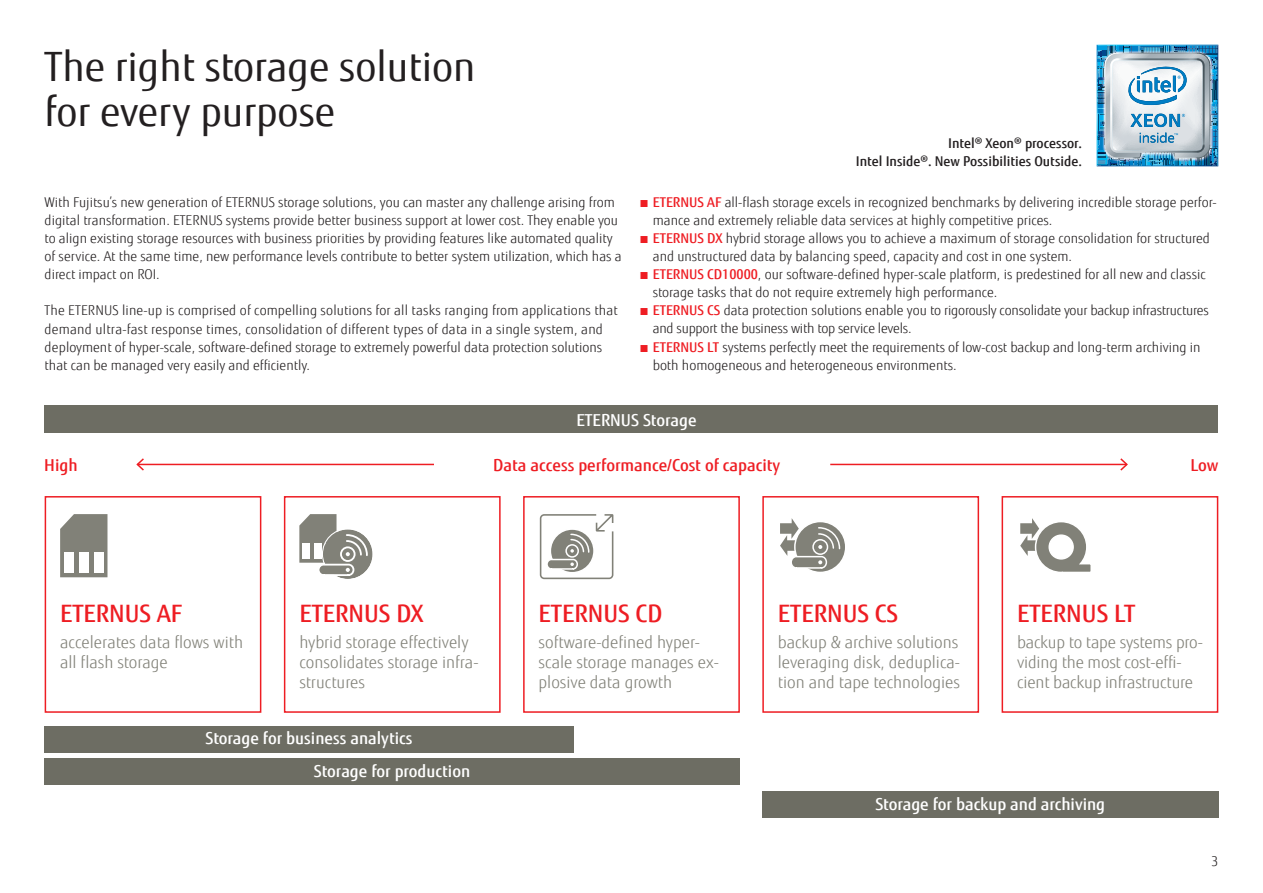
<style>
.page{position:relative;width:1263px;height:893px;background:#fff}
.page>*{position:absolute;margin:0;border:0;box-sizing:border-box;transform-origin:0 0}
.t1{font:40.5px/45.2px "Fujitsu Sans";color:#231f20}
.t2{font:500 24px "Fujitsu Sans";color:#ee1d23}
.t3{font:300 16.5px/19.6px "Fujitsu Sans";color:#818178}
.t4{font:500 16.5px/33px "Fujitsu Sans";color:#fff}
.t5{font:500 16.5px "Fujitsu Sans";color:#ee1d23}
.t6{font:300 13.5px/18px "Fujitsu Sans";color:#231f20}
.t7{font:500 13.5px/18px "Fujitsu Sans";color:#231f20;text-align:right}
.s1{color:#ee1d23}
.s2{font-weight:500;color:#ee1d23}
</style>
<div class="page">
<img style="left:1096px;top:45px;width:122px;height:121px">
<div style="left:45px;top:496px;width:216px;height:217px;border:2px solid #ee1d23"></div>
<svg style="left:60px;top:514px;width:47px;height:63px;background:#8b8b83"></svg>
<div style="left:64px;top:552px;width:9px;height:20px;background:#fff"></div>
<div style="left:79px;top:552px;width:9px;height:20px;background:#fff"></div>
<div style="left:94px;top:552px;width:9px;height:20px;background:#fff"></div>
<div style="left:284px;top:496px;width:217px;height:217px;border:2px solid #ee1d23"></div>
<svg style="left:323px;top:529px;width:50px;height:50px"></svg>
<div style="left:322px;top:528px;width:52px;height:52px;border:1px solid #fff;border-radius:50%"></div>
<svg style="left:299px;top:514px;width:70px;height:63px"></svg>
<div style="left:1001px;top:496px;width:217px;height:217px;border:2px solid #ee1d23"></div>
<div style="left:762px;top:496px;width:217px;height:217px;border:2px solid #ee1d23"></div>
<div style="left:762px;top:792px;width:456px;height:26px;background:#6d6d63"></div>
<div style="left:44px;top:726px;width:530px;height:26px;background:#6d6d63"></div>
<div style="left:44px;top:759px;width:696px;height:26px;background:#6d6d63"></div>
<hr style="left:137px;top:464px;width:297px;height:1px;background:#ee1d23">
<svg style="left:136px;top:458px;width:10px;height:13px"></svg>
<hr style="left:830px;top:464px;width:297px;height:1px;background:#ee1d23">
<svg style="left:1119px;top:458px;width:9px;height:13px"></svg>
<div style="left:44px;top:406px;width:1174px;height:27px;background:#6d6d63"></div>
<div style="left:523px;top:496px;width:217px;height:217px;border:2px solid #ee1d23"></div>
<svg style="left:540px;top:514px;width:73px;height:65px"></svg>
<svg style="left:1020px;top:518px;width:71px;height:54px"></svg>
<svg style="left:794px;top:521px;width:52px;height:52px"></svg>
<svg style="left:780px;top:518px;width:61px;height:51px"></svg>
<h1 class="t1" style="left:45px;top:44px;width:432px">The right storage solution for every purpose</h1>
<p class="t6" style="left:45px;top:194px;width:579px">With Fujitsu’s new generation of ETERNUS storage solutions, you can master any challenge arising from digital transformation. ETERNUS systems provide better business support at lower cost. They enable you to align existing storage resources with business priorities by providing features like automated quality of service. At the same time, new performance levels contribute to better system utilization, which has a direct impact on ROI.</p>
<p class="t6" style="left:45px;top:302px;width:575px">The ETERNUS line-up is comprised of compelling solutions for all tasks ranging from applications that demand ultra-fast response times, consolidation of different types of data in a single system, and deployment of hyper-scale, software-defined storage to extremely powerful data protection solutions that can be managed very easily and efficiently.</p>
<p class="t7" style="left:856px;top:135px;width:228px">Intel® Xeon® processor.<br>Intel Inside®. New Possibilities Outside.</p>
<p class="t6" style="left:653px;top:194px;width:565px;text-indent:-14px"><span class="s1">■</span> <span class="s2">ETERNUS AF</span> all-flash storage excels in recognized benchmarks by delivering incredible storage perfor&shy;mance and extremely reliable data services at highly competitive prices.</p>
<p class="t6" style="left:653px;top:230px;width:559px;text-indent:-14px"><span class="s1">■</span> <span class="s2">ETERNUS DX</span> hybrid storage allows you to achieve a maximum of storage consolidation for structured and unstructured data by balancing speed, capacity and cost in one system.</p>
<p class="t6" style="left:653px;top:266px;width:554px;text-indent:-14px"><span class="s1">■</span> <span class="s2">ETERNUS CD10000</span>, our software-defined hyper-scale platform, is predestined for all new and classic storage tasks that do not require extremely high performance.</p>
<p class="t6" style="left:653px;top:302px;width:557px;text-indent:-14px"><span class="s1">■</span> <span class="s2">ETERNUS CS</span> data protection solutions enable you to rigorously consolidate your backup infrastructures and support the business with top service levels.</p>
<p class="t6" style="left:653px;top:338px;width:549px;text-indent:-14px"><span class="s1">■</span> <span class="s2">ETERNUS LT</span> systems perfectly meet the requirements of low-cost backup and long-term archiving in both homogeneous and heterogeneous environments.</p>
<p class="t4" style="left:576px;top:404px;width:122px">ETERNUS Storage</p>
<p class="t5" style="left:44px;top:455px;width:35px">High</p>
<p class="t5" style="left:493px;top:455px;width:289px">Data access performance/Cost of capacity</p>
<p class="t5" style="left:1190px;top:455px;width:29px">Low</p>
<h2 class="t2" style="left:60px;top:598px;width:124px">ETERNUS AF</h2>
<h2 class="t2" style="left:299px;top:598px;width:126px">ETERNUS DX</h2>
<h2 class="t2" style="left:539px;top:598px;width:125px">ETERNUS CD</h2>
<h2 class="t2" style="left:778px;top:598px;width:122px">ETERNUS CS</h2>
<h2 class="t2" style="left:1017px;top:598px;width:120px">ETERNUS LT</h2>
<p class="t3" style="left:60px;top:633px;width:184px">accelerates data flows with all flash storage</p>
<p class="t3" style="left:299px;top:633px;width:181px">hybrid storage effectively consolidates storage infra&shy;structures</p>
<p class="t3" style="left:539px;top:633px;width:182px">software-defined hyper&shy;scale storage manages ex&shy;plosive data growth</p>
<p class="t3" style="left:778px;top:633px;width:184px;text-align:justify">backup &amp; archive solutions leveraging disk, deduplica&shy;tion and tape technologies</p>
<p class="t3" style="left:1017px;top:633px;width:187px">backup to tape systems pro&shy;viding the most cost-effi&shy;cient backup infrastructure</p>
<p class="t4" style="left:314px;top:722px;width:158px;text-indent:-108px">Storage for business analytics<br>Storage for production</p>
<p class="t4" style="left:875px;top:788px;width:231px">Storage for backup and archiving</p>
<p class="t6" style="left:1211px;top:853px;width:9px">3</p>
</div>
